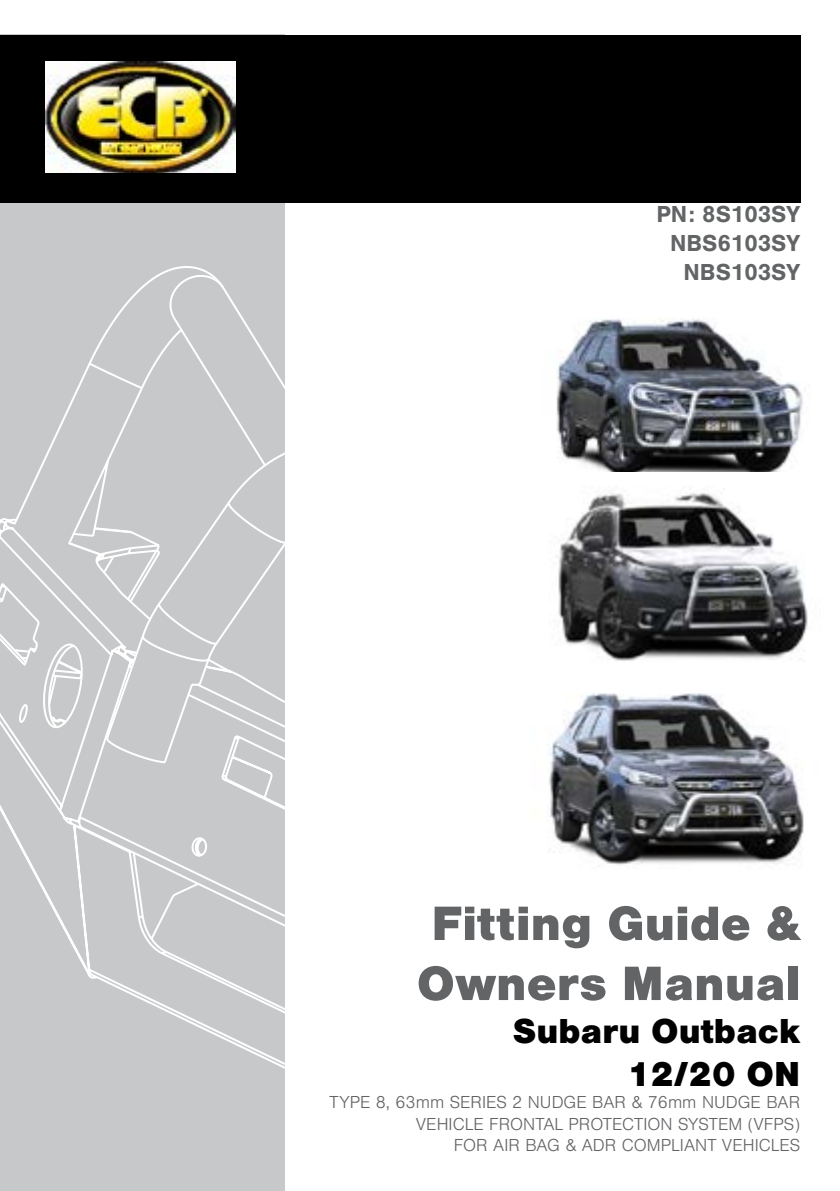
<style>
.page{position:relative;width:840px;height:1191px;background:#fff}
.page>*{position:absolute;margin:0;border:0;box-sizing:border-box;transform-origin:0 0}
.t1{font:900 50px/60px "Nimbus San";color:#636466}
.t2{font:900 36px/43.2px "Nimbus San";color:#000;text-align:right}
.t3{font:700 24px/28.8px "Nimbus San";color:#636466;text-align:right}
.t4{font:300 18px/21.6px "Nimbus San";color:#636466;text-align:right}
</style>
<div class="page">
<div style="left:0;top:34px;width:285px;height:1157px;background:#c7c8ca"></div>
<div style="left:0;top:35px;width:799px;height:167px;background:#000"></div>
<svg style="left:0;top:274px;width:285px;height:795px"></svg>
<img style="left:556px;top:319px;width:248px;height:153px">
<img style="left:556px;top:492px;width:252px;height:169px">
<img style="left:549px;top:693px;width:255px;height:172px">
<img style="left:46px;top:61px;width:189px;height:111px">
<h3 class="t3" style="left:656px;top:200px;width:145px">PN: 8S103SY<br>NBS6103SY<br>NBS103SY</h3>
<h1 class="t1" style="left:416px;top:893px;width:385px">Fitting Guide &amp;<br>Owners Manual</h1>
<h2 class="t2" style="left:512px;top:1009px;width:289px">Subaru Outback<br>12/20 ON</h2>
<p class="t4" style="left:329px;top:1091px;width:472px">TYPE 8, 63mm SERIES 2 NUDGE BAR &amp; 76mm NUDGE BAR<br>VEHICLE FRONTAL PROTECTION SYSTEM (VFPS)<br>FOR AIR BAG &amp; ADR COMPLIANT VEHICLES</p>
</div>
